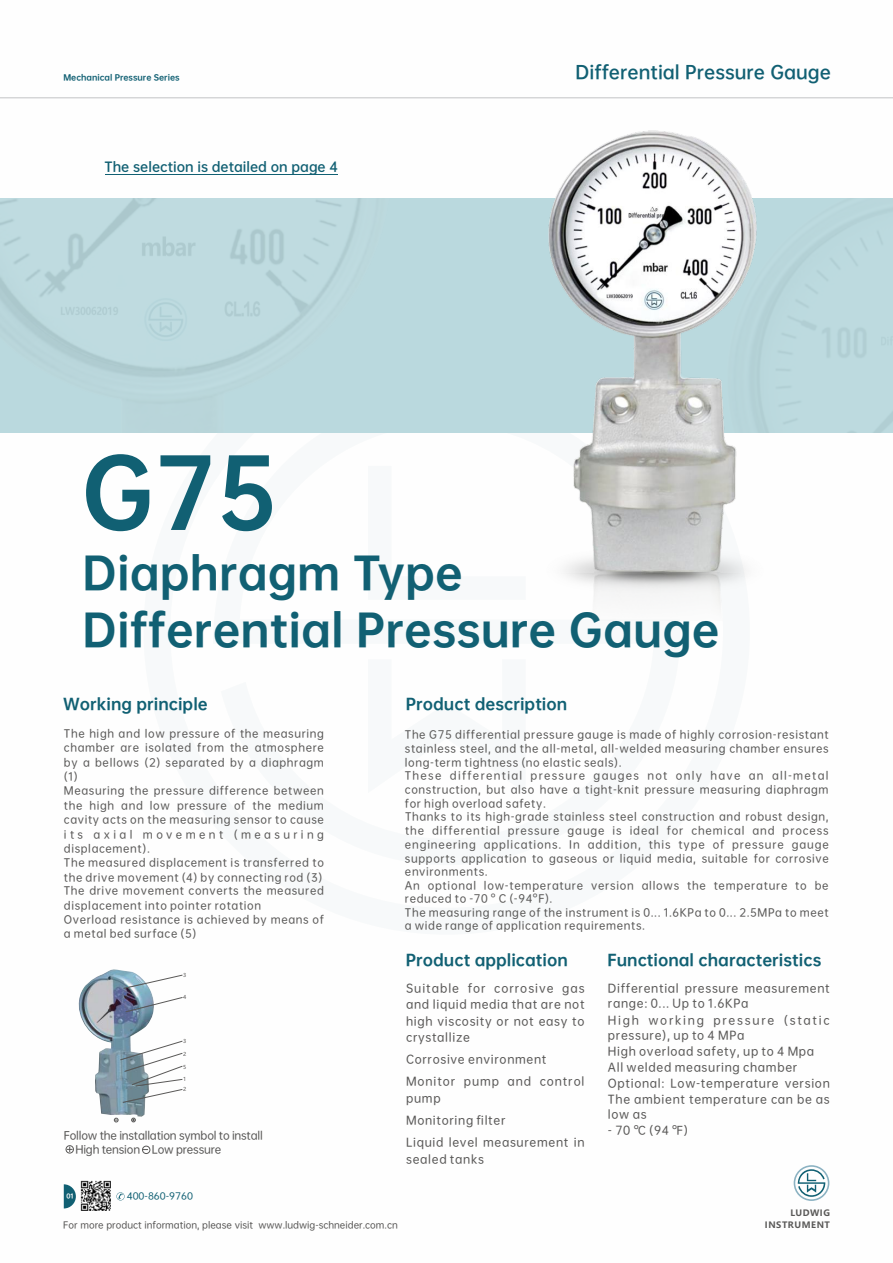
<style>
.page{position:relative;width:893px;height:1263px;background:#fff}
.page>*{position:absolute;margin:0;border:0;box-sizing:border-box;transform-origin:0 0}
.t1{font:90px "OPPO Sans H";color:#116073}
.t2{font:42px/56.6px "OPPO Sans H";color:#116073}
.t3{font:17.55px "OPPO Sans B";color:#116073}
.t4{font:15px "OPPO Sans H";color:#116073}
.t5{font:12.75px "OPPO Sans B";color:#116073}
.t6{font:11.25px/16.4px "OPPO Sans M";letter-spacing:.06em;color:#595857}
.t7{font:11.25px/15.3px "OPPO Sans M";letter-spacing:.15em;color:#595857}
.t8{font:10.65px/14.1px "OPPO Sans M";letter-spacing:-.02em;color:#595857}
.t9{font:10.5px/14.5px "OPPO Sans M";letter-spacing:.06em;color:#595857}
.t10{font:9px "OPPO Sans M";color:#595857}
.t11{font:9px "OPPO Sans M";color:#116073;scale:1.04 1}
.t12{font:700 8.7px/11.4px "Microsoft Ya Hei";letter-spacing:.06em;color:#595857;text-align:right}
.t13{font:7.8px "OPPO Sans H";color:#116073}
.t14{font:6px "OPPO Sans H";color:#fff}
.t15{font:5.4px/9.9px "Microsoft Ya Hei";color:#595857}
</style>
<div class="page">
<div style="left:0;top:198px;width:893px;height:235px;background:#bad9de"></div>
<hr style="left:0;top:97px;width:893px;height:1px;background:#c9cacb">
<div style="left:142px;top:1146px;width:8px;height:8px;border:1px solid #595857;border-radius:50%"></div>
<div style="left:66px;top:1145px;width:8px;height:8px;border:1px solid #595857;border-radius:50%"></div>
<svg style="left:67px;top:1146px;width:6px;height:6px"></svg>
<img style="left:78px;top:969px;width:76px;height:148px">
<svg style="left:131px;top:1118px;width:5px;height:4px"></svg>
<svg style="left:114px;top:1118px;width:4px;height:4px"></svg>
<svg style="left:123px;top:975px;width:60px;height:14px"></svg>
<svg style="left:125px;top:997px;width:58px;height:15px"></svg>
<svg style="left:120px;top:1041px;width:63px;height:62px"></svg>
<hr style="left:105px;top:174px;width:233px;height:1px;background:#116073">
<img style="left:548px;top:130px;width:216px;height:477px">
<svg style="left:64px;top:1184px;width:12px;height:24px"></svg>
<img style="left:81px;top:1181px;width:30px;height:30px">
<svg style="left:116px;top:1192px;width:9px;height:8px"></svg>
<svg style="left:794px;top:1165px;width:35px;height:36px"></svg>
<p class="t13" style="left:63px;top:73px;width:118px">Mechanical Pressure Series</p>
<p class="t5" style="left:105px;top:160px;width:235px">The selection is detailed on page 4</p>
<h3 class="t3" style="left:575px;top:63px;width:257px">Differential Pressure Gauge</h3>
<h1 class="t1" style="left:81px;top:446px;width:197px">G75</h1>
<h2 class="t2" style="left:83px;top:544px;width:639px">Diaphragm Type<br>Differential Pressure Gauge</h2>
<h3 class="t4" style="left:63px;top:696px;width:146px">Working principle</h3>
<p class="t9" style="left:64px;top:726px;width:262px;text-align:justify">The high and low pressure of the measuring chamber are isolated from the atmosphere by a bellows (2) separated by a diaphragm (1)</p>
<p class="t9" style="left:64px;top:783px;width:262px;text-align:justify">Measuring the pressure difference between the high and low pressure of the medium cavity acts on the measuring sensor to cause its axial movement (measuring displacement).</p>
<p class="t9" style="left:64px;top:883px;width:262px">The drive movement converts the measured displacement into pointer rotation</p>
<p class="t9" style="left:64px;top:855px;width:262px">The measured displacement is transferred to the drive movement (4) by connecting rod (3)</p>
<p class="t9" style="left:64px;top:912px;width:262px">Overload resistance is achieved by means of a metal bed surface (5)</p>
<p class="t15" style="left:183px;top:971px;width:5px">3</p>
<p class="t15" style="left:183px;top:993px;width:5px">4</p>
<p class="t15" style="left:183px;top:1037px;width:5px">3</p>
<p class="t15" style="left:183px;top:1049px;width:5px">2</p>
<p class="t15" style="left:183px;top:1062px;width:5px">5</p>
<p class="t15" style="left:183px;top:1075px;width:5px">1<br>2</p>
<p class="t8" style="left:75px;top:1128px;width:189px;text-indent:-12px">Follow the installation symbol to install<br>High tension Low pressure</p>
<h3 class="t4" style="left:406px;top:696px;width:163px">Product description</h3>
<p class="t9" style="left:405px;top:728px;width:425px;line-height:13.6px">The G75 differential pressure gauge is made of highly corrosion-resistant stainless steel, and the all-metal, all-welded measuring chamber ensures long-term tightness (no elastic seals).<br>These differential pressure gauges not only have an all-metal construction, but also have a tight-knit pressure measuring diaphragm for high overload safety.</p>
<p class="t9" style="left:405px;top:809px;width:425px;line-height:13.8px;text-align:justify">Thanks to its high-grade stainless steel construction and robust design, the differential pressure gauge is ideal for chemical and process engineering applications. In addition, this type of pressure gauge supports application to gaseous or liquid media, suitable for corrosive environments.</p>
<p class="t9" style="left:405px;top:905px;width:425px;line-height:13.8px">The measuring range of the instrument is 0... 1.6KPa to 0... 2.5MPa to meet a wide range of application requirements.</p>
<p class="t9" style="left:405px;top:878px;width:425px;line-height:13.8px">An optional low-temperature version allows the temperature to be reduced to -70 ° C (-94°F).</p>
<h3 class="t4" style="left:406px;top:952px;width:164px">Product application</h3>
<h3 class="t4" style="left:607px;top:952px;width:215px">Functional characteristics</h3>
<p class="t6" style="left:406px;top:980px;width:180px;text-align:justify">Suitable for corrosive gas and liquid media that are not high viscosity or not easy to crystallize</p>
<p class="t6" style="left:406px;top:1048px;width:180px;line-height:22.2px">Corrosive environment<br>Monitor pump and control</p>
<p class="t6" style="left:406px;top:1090px;width:36px">pump</p>
<p class="t6" style="left:406px;top:1112px;width:101px">Monitoring filter</p>
<p class="t6" style="left:406px;top:1134px;width:180px">Liquid level measurement in sealed tanks</p>
<p class="t6" style="left:608px;top:980px;width:223px;line-height:15.3px">Differential pressure measurement range: 0... Up to 1.6KPa</p>
<p class="t7" style="left:608px;top:1012px;width:223px">High working pressure (static pressure), up to 4 MPa</p>
<p class="t6" style="left:608px;top:1043px;width:208px">High overload safety, up to 4 Mpa<br>All welded measuring chamber</p>
<p class="t6" style="left:608px;top:1076px;width:223px;line-height:15.3px;text-align:justify">Optional: Low-temperature version The ambient temperature can be as low as</p>
<p class="t6" style="left:608px;top:1122px;width:82px">- 70 ℃ (94 ℉)</p>
<p class="t11" style="left:127px;top:1192px;width:65px">400-860-9760</p>
<p class="t14" style="left:67px;top:1193px;width:9px">01</p>
<p class="t10" style="left:63px;top:1220px;width:336px">For more product information, please visit www.ludwig-schneider.com.cn</p>
<p class="t12" style="left:765px;top:1208px;width:67px">LUDWIG<br>INSTRUMENT</p>
</div>
